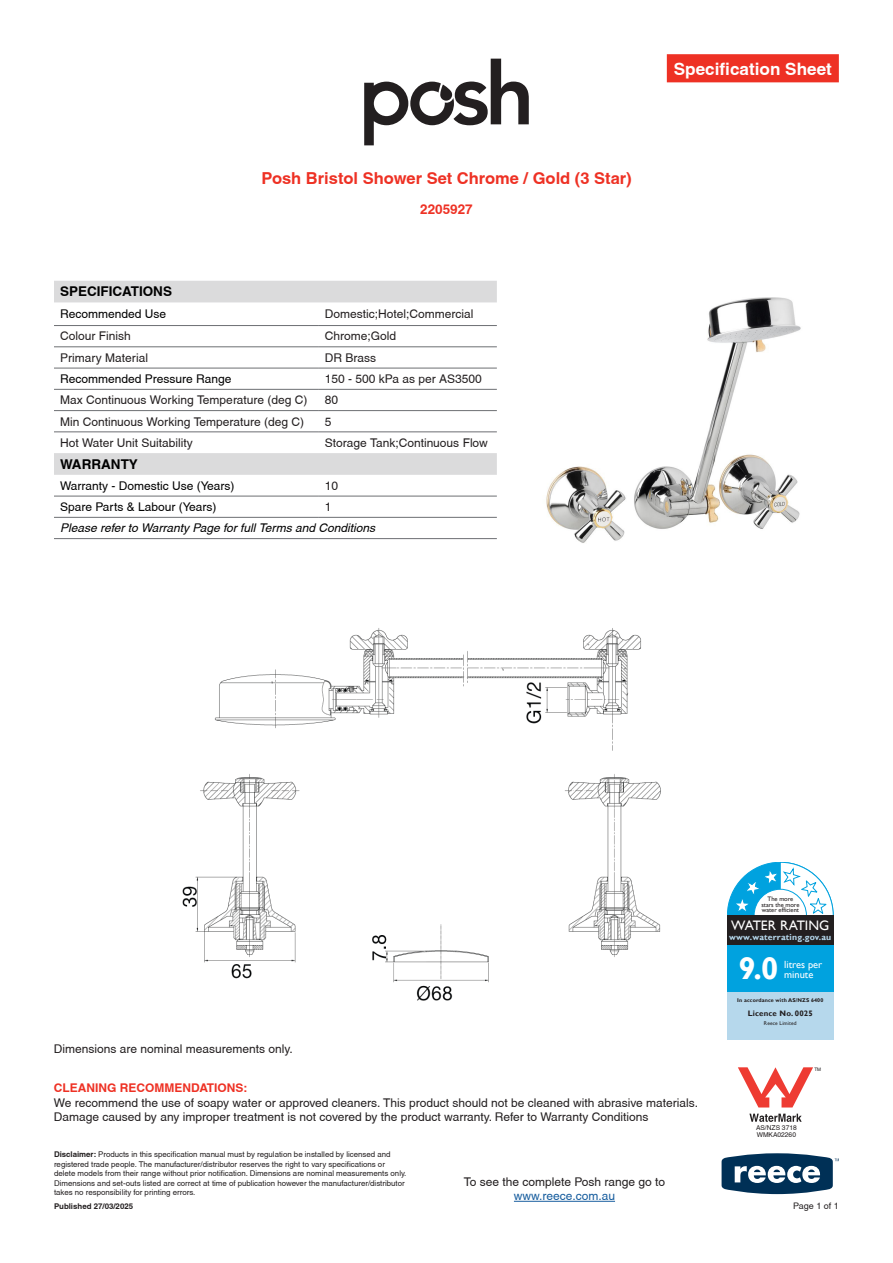
<style>
.page{position:relative;width:893px;height:1263px;background:#fff}
.page>*{position:absolute;margin:0;border:0;box-sizing:border-box;transform-origin:0 0}
.t1{font:700 31.2px "Gill Sans";color:#fff}
.t2{font:700 17.1px "Helvetica";color:#fff}
.t3{font:700 16.5px "Helvetica";color:#ee3124}
.t4{font:13.8px "Gill Sans";letter-spacing:-.01em;color:#fff}
.t5{font:700 13.5px "Helvetica";color:#000}
.t6{font:700 13.5px "Helvetica";color:#ee3124}
.t7{font:12px/14.4px "Helvetica";color:#231f20}
.t8{font:12px "Helvetica";color:#000}
.t9{font:italic 12px "Helvetica";color:#000}
.t10{font:700 12px "Helvetica";color:#ee3124}
.t11{font:12px "Helvetica";color:#175d9e}
.t12{font:10.35px/10.4px "Gill Sans";color:#fff}
.t13{font:9px "Helvetica";color:#231f20}
.t14{font:700 8.7px "Gill Sans";letter-spacing:.02em;color:#b6d8ec}
.t15{font:700 7.95px "Gill Sans";letter-spacing:.02em;color:#231f20}
.t16{font:7.8px/9.4px "Helvetica";color:#231f20}
.t17{font:700 7.8px "Helvetica";color:#231f20}
.t18{font:6.6px "Helvetica";color:#231f20}
.t19{font:6.45px/5.4px "Gill Sans";letter-spacing:-.01em;color:#231f20;text-align:center}
.t20{font:700 5.4px "Gill Sans";letter-spacing:.02em;color:#231f20}
.t21{font:5.4px "Gill Sans";letter-spacing:.02em;color:#231f20}
.t22{font:4.65px "Helvetica";color:#231f20}
.s1{font-weight:700}
</style>
<div class="page">
<svg style="left:722px;top:1153px;width:117px;height:41px"></svg>
<div style="left:667px;top:54px;width:172px;height:28px;background:#ee3124"></div>
<img style="left:182px;top:628px;width:479px;height:373px">
<img style="left:546px;top:297px;width:255px;height:246px">
<hr style="left:514px;top:1201px;width:101px;height:1px;background:#175d9e">
<svg style="left:364px;top:59px;width:165px;height:86px"></svg>
<svg style="left:54px;top:281px;width:443px;height:194px"></svg>
<hr style="left:54px;top:325px;width:265px;height:1px;background:#6d6f73">
<hr style="left:319px;top:325px;width:178px;height:1px;background:#6d6f73">
<hr style="left:54px;top:347px;width:265px;height:1px;background:#6d6f73">
<hr style="left:319px;top:347px;width:178px;height:1px;background:#6d6f73">
<hr style="left:54px;top:368px;width:265px;height:1px;background:#6d6f73">
<hr style="left:319px;top:368px;width:178px;height:1px;background:#6d6f73">
<hr style="left:54px;top:496px;width:265px;height:1px;background:#6d6f73">
<hr style="left:319px;top:496px;width:178px;height:1px;background:#6d6f73">
<hr style="left:54px;top:517px;width:265px;height:1px;background:#6d6f73">
<hr style="left:319px;top:517px;width:178px;height:1px;background:#6d6f73">
<hr style="left:54px;top:538px;width:265px;height:1px;background:#6d6f73">
<hr style="left:319px;top:538px;width:178px;height:1px;background:#6d6f73">
<hr style="left:54px;top:389px;width:265px;height:1px;background:#6d6f73">
<hr style="left:319px;top:389px;width:178px;height:1px;background:#6d6f73">
<hr style="left:54px;top:410px;width:265px;height:1px;background:#6d6f73">
<hr style="left:319px;top:410px;width:178px;height:1px;background:#6d6f73">
<hr style="left:54px;top:432px;width:265px;height:1px;background:#6d6f73">
<hr style="left:319px;top:432px;width:178px;height:1px;background:#6d6f73">
<svg style="left:738px;top:1067px;width:75px;height:40px"></svg>
<svg style="left:749px;top:1114px;width:53px;height:8px"></svg>
<div style="left:727px;top:945px;width:106px;height:47px;background:#00a2df"></div>
<div style="left:727px;top:992px;width:106px;height:47px;background:#b6d8ec"></div>
<div style="left:727px;top:915px;width:106px;height:30px;background:#231f20"></div>
<svg style="left:727px;top:862px;width:106px;height:53px"></svg>
<h3 class="t3" style="left:262px;top:168px;width:372px">Posh Bristol Shower Set Chrome / Gold (3 Star)</h3>
<p class="t6" style="left:420px;top:201px;width:54px">2205927</p>
<p class="t5" style="left:60px;top:283px;width:114px">SPECIFICATIONS</p>
<p class="t8" style="left:60px;top:307px;width:108px">Recommended Use</p>
<p class="t7" style="left:325px;top:307px;width:150px">Domestic;Hotel;Commercial</p>
<p class="t7" style="left:60px;top:329px;width:72px">Colour Finish</p>
<p class="t7" style="left:325px;top:329px;width:73px">Chrome;Gold</p>
<p class="t7" style="left:60px;top:350px;width:90px">Primary Material</p>
<p class="t7" style="left:325px;top:350px;width:53px">DR Brass</p>
<p class="t8" style="left:60px;top:372px;width:173px">Recommended Pressure Range</p>
<p class="t7" style="left:325px;top:372px;width:158px">150 - 500 kPa as per AS3500</p>
<p class="t7" style="left:60px;top:393px;width:249px">Max Continuous Working Temperature (deg C)</p>
<p class="t7" style="left:325px;top:393px;width:15px">80</p>
<p class="t7" style="left:60px;top:414px;width:246px">Min Continuous Working Temperature (deg C)</p>
<p class="t7" style="left:325px;top:414px;width:8px">5</p>
<p class="t7" style="left:60px;top:435px;width:134px">Hot Water Unit Suitability</p>
<p class="t7" style="left:325px;top:435px;width:164px">Storage Tank;Continuous Flow</p>
<p class="t5" style="left:60px;top:456px;width:79px">WARRANTY</p>
<p class="t8" style="left:60px;top:479px;width:176px">Warranty - Domestic Use (Years)</p>
<p class="t7" style="left:325px;top:478px;width:15px">10</p>
<p class="t8" style="left:60px;top:500px;width:158px">Spare Parts &amp; Labour (Years)</p>
<p class="t7" style="left:325px;top:500px;width:8px">1</p>
<p class="t9" style="left:60px;top:521px;width:317px">Please refer to Warranty Page for full Terms and Conditions</p>
<h2 class="t2" style="left:674px;top:59px;width:160px">Specification Sheet</h2>
<p class="t7" style="left:54px;top:1041px;width:240px">Dimensions are nominal measurements only.</p>
<p class="t19" style="left:761px;top:897px;width:40px">The more stars the more water efficient</p>
<p class="t4" style="left:731px;top:917px;width:99px">WATER RATING</p>
<p class="t14" style="left:729px;top:931px;width:104px">www.waterrating.gov.au</p>
<h1 class="t1" style="left:738px;top:949px;width:42px">9.0</h1>
<p class="t12" style="left:784px;top:959px;width:40px">litres per minute</p>
<p class="t20" style="left:737px;top:997px;width:88px">In accordance with AS/NZS 6400</p>
<p class="t15" style="left:748px;top:1008px;width:67px">Licence No. 0025</p>
<p class="t21" style="left:764px;top:1020px;width:34px">Reece Limited</p>
<p class="t22" style="left:814px;top:1066px;width:8px">TM</p>
<p class="t10" style="left:54px;top:1080px;width:195px">CLEANING RECOMMENDATIONS:</p>
<p class="t7" style="left:54px;top:1095px;width:646px">We recommend the use of soapy water or approved cleaners. This product should not be cleaned with abrasive materials.<br>Damage caused by any improper treatment is not covered by the product warranty. Refer to Warranty Conditions</p>
<p class="t16" style="left:54px;top:1150px;width:354px"><span class="s1">Disclaimer:</span> Products in this specification manual must by regulation be installed by licensed and registered trade people. The manufacturer/distributor reserves the right to vary specifications or delete models from their range without prior notification. Dimensions are nominal measurements only.<br>Dimensions and set-outs listed are correct at time of publication however the manufacturer/distributor takes no responsibility for printing errors.</p>
<p class="t17" style="left:54px;top:1201px;width:81px">Published 27/03/2025</p>
<p class="t7" style="left:464px;top:1174px;width:203px">To see the complete Posh range go to</p>
<p class="t11" style="left:514px;top:1189px;width:103px">www.reece.com.au</p>
<p class="t18" style="left:756px;top:1124px;width:42px">AS/NZS 3718</p>
<p class="t18" style="left:757px;top:1131px;width:41px">WMKA02260</p>
<p class="t13" style="left:793px;top:1200px;width:47px">Page 1 of 1</p>
</div>
